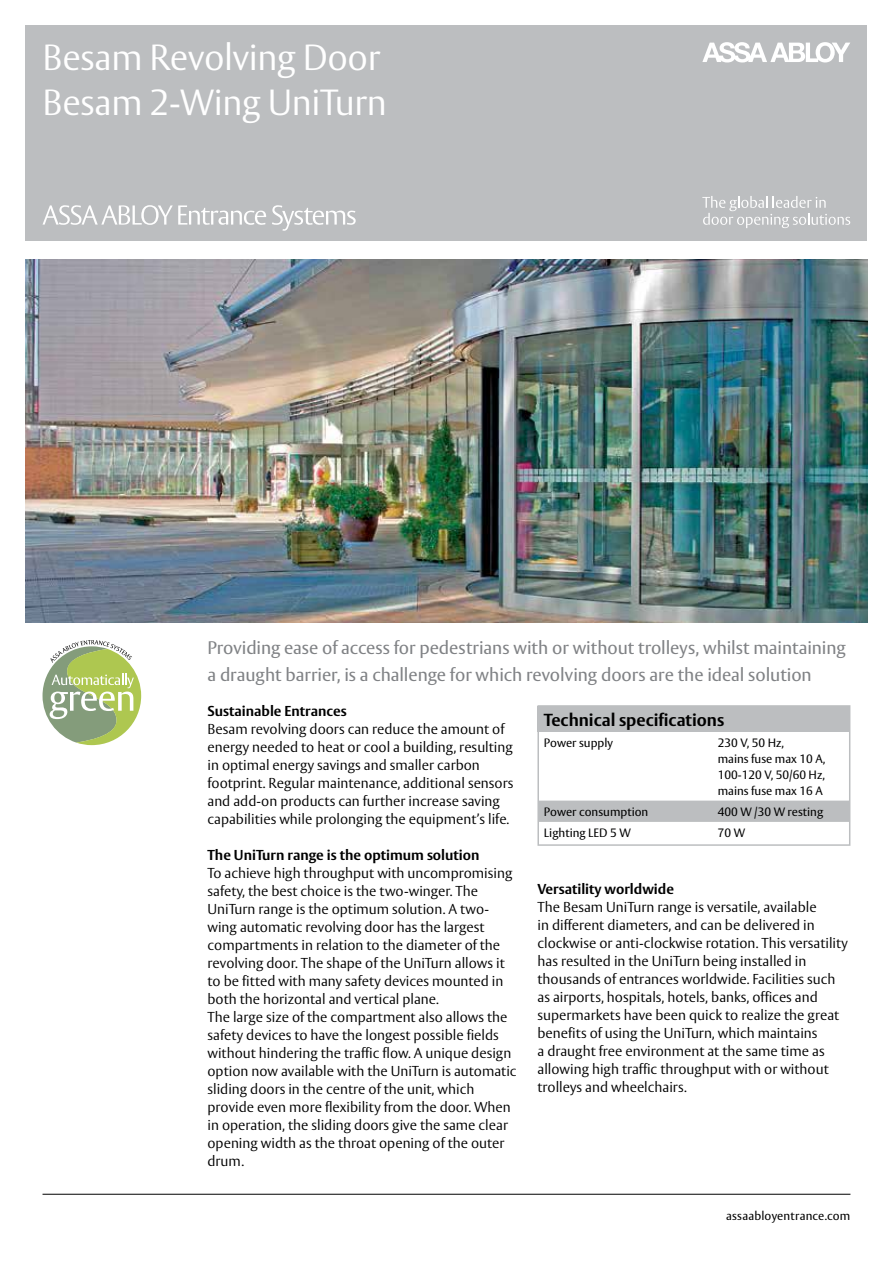
<style>
.page{position:relative;width:893px;height:1263px;background:#fff}
.page>*{position:absolute;margin:0;border:0;box-sizing:border-box;transform-origin:0 0}
.t1{font:300 36px/45px "ASSA Vesta";letter-spacing:-.01em;color:#fff}
.t2{font:18px/27px "ASSA Vesta";letter-spacing:-.005em;color:#808285}
.t3{font:700 17.25px "ASSA Vesta";color:#000}
.t4{font:300 14.25px/18px "ASSA Vesta";color:#000}
.t5{font:700 14.25px "ASSA Vesta";color:#000}
.t6{font:12px/15.8px "ASSA Vesta";color:#000}
</style>
<div class="page">
<hr style="left:43px;top:1194px;width:807px;height:1px;background:#000">
<div style="left:25px;top:26px;width:842px;height:215px;background:#bcbec0"></div>
<svg style="left:702px;top:196px;width:148px;height:32px"></svg>
<svg style="left:702px;top:42px;width:148px;height:20px"></svg>
<svg style="left:43px;top:640px;width:98px;height:105px"></svg>
<svg style="left:43px;top:205px;width:313px;height:26px"></svg>
<img style="left:25px;top:259px;width:842px;height:364px">
<div style="left:538px;top:707px;width:312px;height:25px;background:#bcbec0"></div>
<div style="left:540px;top:801px;width:307px;height:21px;background:#bcbec0"></div>
<div style="left:537px;top:705px;width:313px;height:141px;border:2px solid #bcbec0"></div>
<h1 class="t1" style="left:43px;top:37px;width:346px">Besam Revolving Door<br>Besam 2-Wing UniTurn</h1>
<p class="t2" style="left:207px;top:635px;width:640px">Providing ease of access for pedestrians with or without trolleys, whilst maintaining a draught barrier, is a challenge for which revolving doors are the ideal solution</p>
<p class="t5" style="left:207px;top:702px;width:141px">Sustainable Entrances</p>
<p class="t4" style="left:207px;top:721px;width:307px">Besam revolving doors can reduce the amount of energy needed to heat or cool a building, resulting in optimal energy savings and smaller carbon footprint. Regular maintenance, additional sensors and add-on products can further increase saving capabilities while prolonging the equipment’s life.</p>
<p class="t5" style="left:207px;top:846px;width:273px">The UniTurn range is the optimum solution</p>
<p class="t4" style="left:207px;top:865px;width:311px">To achieve high throughput with uncompromising safety, the best choice is the two-winger. The UniTurn range is the optimum solution. A two&shy;wing automatic revolving door has the largest compartments in relation to the diameter of the revolving door. The shape of the UniTurn allows it to be fitted with many safety devices mounted in both the horizontal and vertical plane.<br>The large size of the compartment also allows the safety devices to have the longest possible fields without hindering the traffic flow. A unique design option now available with the UniTurn is automatic sliding doors in the centre of the unit, which provide even more flexibility from the door. When in operation, the sliding doors give the same clear opening width as the throat opening of the outer drum.</p>
<p class="t3" style="left:544px;top:709px;width:182px">Technical specifications</p>
<p class="t6" style="left:544px;top:736px;width:71px">Power supply</p>
<p class="t6" style="left:718px;top:736px;width:109px">230 V, 50 Hz,<br>mains fuse max 10 A,<br>100-120 V, 50/60 Hz, mains fuse max 16 A</p>
<p class="t6" style="left:544px;top:804px;width:106px">Power consumption</p>
<p class="t6" style="left:718px;top:804px;width:107px">400 W /30 W resting</p>
<p class="t6" style="left:544px;top:826px;width:88px">Lighting LED 5 W</p>
<p class="t6" style="left:718px;top:826px;width:29px">70 W</p>
<p class="t5" style="left:537px;top:880px;width:138px">Versatility worldwide</p>
<p class="t4" style="left:537px;top:899px;width:312px">The Besam UniTurn range is versatile, available<br>in different diameters, and can be delivered in clockwise or anti-clockwise rotation. This versatility has resulted in the UniTurn being installed in thousands of entrances worldwide. Facilities such as airports, hospitals, hotels, banks, offices and supermarkets have been quick to realize the great benefits of using the UniTurn, which maintains<br>a draught free environment at the same time as allowing high traffic throughput with or without trolleys and wheelchairs.</p>
<p class="t6" style="left:726px;top:1209px;width:126px">assaabloyentrance.com</p>
</div>
